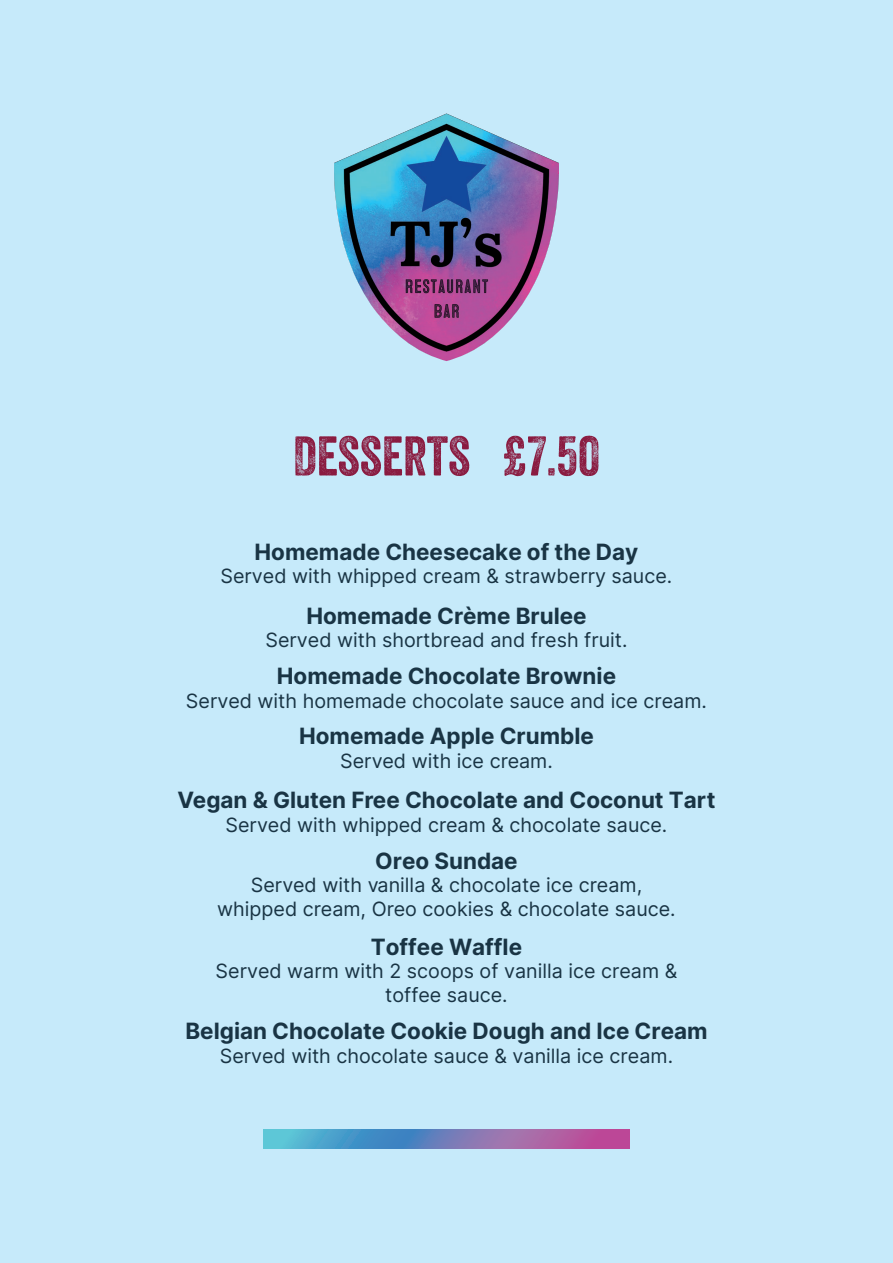
<style>
.page{position:relative;width:893px;height:1263px;background:#c6eafa}
.page>*{position:absolute;margin:0;border:0;box-sizing:border-box;transform-origin:0 0}
.t1{font:54px "Veneer Two";color:#8a1b40}
.t2{font:700 22.5px "Inter";color:#193444}
.t3{font:19.65px/23.7px "Inter";color:#193444;text-align:center}
</style>
<div class="page">
<img style="left:334px;top:114px;width:225px;height:247px">
<svg style="left:264px;top:1130px;width:365px;height:18px"></svg>
<h1 class="t1" style="left:293px;top:423px;width:309px">DESSERTS £7.50</h1>
<p class="t2" style="left:255px;top:535px;width:385px">Homemade Cheesecake of the Day</p>
<p class="t3" style="left:221px;top:564px;width:453px">Served with whipped cream &amp; strawberry sauce.</p>
<p class="t2" style="left:306px;top:599px;width:282px">Homemade Crème Brulee</p>
<p class="t3" style="left:266px;top:628px;width:363px">Served with shortbread and fresh fruit.</p>
<p class="t2" style="left:277px;top:659px;width:341px">Homemade Chocolate Brownie</p>
<p class="t3" style="left:186px;top:688px;width:522px">Served with homemade chocolate sauce and ice cream.</p>
<p class="t2" style="left:299px;top:720px;width:296px">Homemade Apple Crumble</p>
<p class="t3" style="left:340px;top:749px;width:214px">Served with ice cream.</p>
<p class="t2" style="left:178px;top:784px;width:539px">Vegan &amp; Gluten Free Chocolate and Coconut Tart</p>
<p class="t3" style="left:226px;top:812px;width:443px">Served with whipped cream &amp; chocolate sauce.</p>
<p class="t2" style="left:375px;top:844px;width:144px">Oreo Sundae</p>
<p class="t3" style="left:217px;top:873px;width:460px">Served with vanilla &amp; chocolate ice cream, whipped cream, Oreo cookies &amp; chocolate sauce.</p>
<p class="t2" style="left:371px;top:930px;width:153px">Toffee Waffle</p>
<p class="t3" style="left:216px;top:959px;width:463px">Served warm with 2 scoops of vanilla ice cream &amp; toffee sauce.</p>
<p class="t2" style="left:185px;top:1014px;width:524px">Belgian Chocolate Cookie Dough and Ice Cream</p>
<p class="t3" style="left:220px;top:1043px;width:455px">Served with chocolate sauce &amp; vanilla ice cream.</p>
</div>
